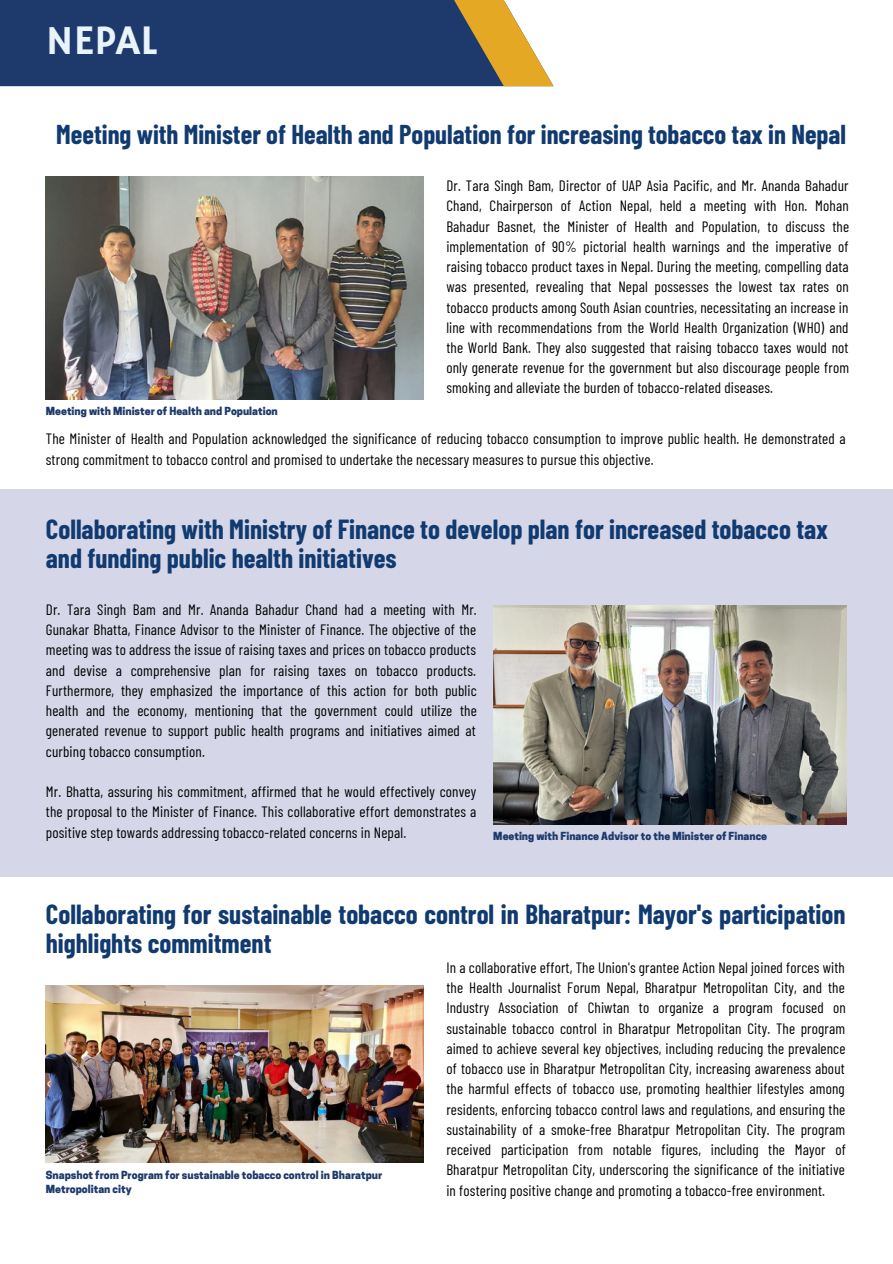
<style>
.page{position:relative;width:893px;height:1264px;background:#fff}
.page>*{position:absolute;margin:0;border:0;box-sizing:border-box;transform-origin:0 0}
.t1{font:42px "Hammersmith One";color:#e8f3fa}
.t2{font:700 27px/29.2px "Barlow Condensed";color:#113b70}
.t3{font:700 26.55px "Barlow Condensed";color:#113b70}
.t4{font:15px/20.2px "Barlow Condensed";letter-spacing:.01em;color:#000;text-align:justify}
.t5{font:800 10.5px/14px "Cooper Hewitt";color:#1e3a6c}
</style>
<div class="page">
<div style="left:0;top:0;width:348px;height:86px;background:#1e3a6c"></div>
<svg style="left:348px;top:0;width:205px;height:86px;background:#686b6b"></svg>
<img style="left:46px;top:177px;width:378px;height:222px">
<div style="left:0;top:489px;width:892px;height:387px;background:#d5d6e7"></div>
<img style="left:493px;top:605px;width:353px;height:219px">
<img style="left:46px;top:985px;width:378px;height:177px">
<p class="t1" style="left:46px;top:16px;width:113px">NEPAL</p>
<p class="t3" style="left:56px;top:117px;width:791px">Meeting with Minister of Health and Population for increasing tobacco tax in Nepal</p>
<p class="t5" style="left:46px;top:405px;width:233px">Meeting with Minister of Health and Population</p>
<p class="t4" style="left:446px;top:175px;width:404px">Dr. Tara Singh Bam, Director of UAP Asia Pacific, and Mr. Ananda Bahadur Chand, Chairperson of Action Nepal, held a meeting with Hon. Mohan Bahadur Basnet, the Minister of Health and Population, to discuss the implementation of 90% pictorial health warnings and the imperative of raising tobacco product taxes in Nepal. During the meeting, compelling data was presented, revealing that Nepal possesses the lowest tax rates on tobacco products among South Asian countries, necessitating an increase in line with recommendations from the World Health Organization (WHO) and the World Bank. They also suggested that raising tobacco taxes would not only generate revenue for the government but also discourage people from smoking and alleviate the burden of tobacco-related diseases.</p>
<p class="t4" style="left:46px;top:428px;width:801px">The Minister of Health and Population acknowledged the significance of reducing tobacco consumption to improve public health. He demonstrated a strong commitment to tobacco control and promised to undertake the necessary measures to pursue this objective.</p>
<p class="t2" style="left:46px;top:513px;width:783px">Collaborating with Ministry of Finance to develop plan for increased tobacco tax and funding public health initiatives</p>
<p class="t4" style="left:46px;top:598px;width:432px">Dr. Tara Singh Bam and Mr. Ananda Bahadur Chand had a meeting with Mr.<br>Gunakar Bhatta, Finance Advisor to the Minister of Finance. The objective of the meeting was to address the issue of raising taxes and prices on tobacco products and devise a comprehensive plan for raising taxes on tobacco products.<br>Furthermore, they emphasized the importance of this action for both public health and the economy, mentioning that the government could utilize the generated revenue to support public health programs and initiatives aimed at curbing tobacco consumption.</p>
<p class="t4" style="left:46px;top:781px;width:432px">Mr. Bhatta, assuring his commitment, affirmed that he would effectively convey the proposal to the Minister of Finance. This collaborative effort demonstrates a positive step towards addressing tobacco-related concerns in Nepal.</p>
<p class="t5" style="left:493px;top:830px;width:275px">Meeting with Finance Advisor to the Minister of Finance</p>
<p class="t2" style="left:46px;top:898px;width:801px">Collaborating for sustainable tobacco control in Bharatpur: Mayor's participation highlights commitment</p>
<p class="t5" style="left:46px;top:1168px;width:338px">Snapshot from Program for sustainable tobacco control in Bharatpur<br>Metropolitan city</p>
<p class="t4" style="left:446px;top:956px;width:401px">In a collaborative effort, The Union's grantee Action Nepal joined forces with the Health Journalist Forum Nepal, Bharatpur Metropolitan City, and the Industry Association of Chiwtan to organize a program focused on sustainable tobacco control in Bharatpur Metropolitan City. The program aimed to achieve several key objectives, including reducing the prevalence of tobacco use in Bharatpur Metropolitan City, increasing awareness about the harmful effects of tobacco use, promoting healthier lifestyles among residents, enforcing tobacco control laws and regulations, and ensuring the sustainability of a smoke-free Bharatpur Metropolitan City. The program received participation from notable figures, including the Mayor of Bharatpur Metropolitan City, underscoring the significance of the initiative in fostering positive change and promoting a tobacco-free environment.</p>
</div>
